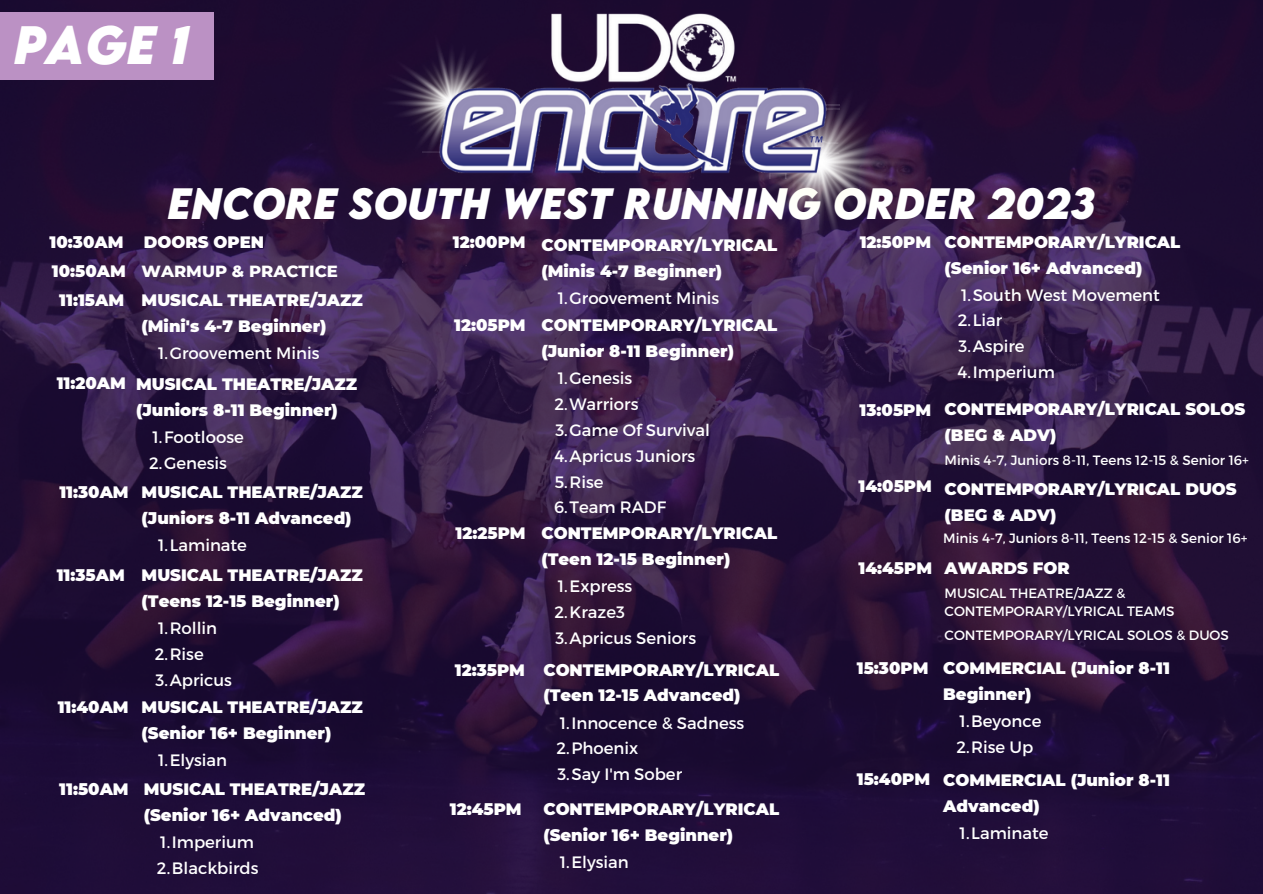
<style>
.page{position:relative;width:1263px;height:894px;background:#fff}
.page>*{position:absolute;margin:0;border:0;box-sizing:border-box;transform-origin:0 0}
.t1{font:italic 700 48px "LEMONMILK";color:#fff}
.t2{font:italic 700 39px "LEMONMILK";color:#fff}
.t3{font:900 16.5px/25.8px "Montserrat";color:#fff}
.t4{font:16.5px "Montserrat";color:#fff}
.t5{font:800 16.5px "Montserrat";color:#fff}
.t6{font:13.5px/18px "Montserrat";color:#fff}
</style>
<div class="page">
<img style="left:0;top:0;width:1263px;height:893px">
<img style="left:375px;top:28px;width:47px;height:150px">
<img style="left:717px;top:81px;width:192px;height:181px">
<img style="left:422px;top:0;width:418px;height:178px">
<div style="left:0;top:12px;width:213px;height:67px;background:#bb91c4"></div>
<p class="t1" style="left:14px;top:12px;width:177px">PAGE 1</p>
<p class="t2" style="left:167px;top:177px;width:929px">ENCORE SOUTH WEST RUNNING ORDER 2023</p>
<p class="t3" style="left:50px;top:229px;width:75px">10:30AM</p>
<p class="t3" style="left:144px;top:229px;width:122px">DOORS OPEN</p>
<p class="t3" style="left:52px;top:258px;width:75px">10:50AM</p>
<p class="t5" style="left:142px;top:261px;width:198px">WARMUP &amp; PRACTICE</p>
<p class="t3" style="left:59px;top:287px;width:66px">11:15AM</p>
<p class="t3" style="left:142px;top:287px;width:223px">MUSICAL THEATRE/JAZZ (Mini's 4-7 Beginner)</p>
<p class="t4" style="left:158px;top:342px;width:163px">1.Groovement Minis</p>
<p class="t3" style="left:57px;top:370px;width:71px">11:20AM</p>
<p class="t3" style="left:136px;top:371px;width:223px">MUSICAL THEATRE/JAZZ (Juniors 8-11 Beginner)</p>
<p class="t4" style="left:153px;top:426px;width:93px">1.Footloose</p>
<p class="t4" style="left:149px;top:452px;width:79px">2.Genesis</p>
<p class="t3" style="left:59px;top:479px;width:71px">11:30AM</p>
<p class="t3" style="left:142px;top:479px;width:223px">MUSICAL THEATRE/JAZZ (Juniors 8-11 Advanced)</p>
<p class="t4" style="left:158px;top:534px;width:90px">1.Laminate</p>
<p class="t3" style="left:57px;top:562px;width:70px">11:35AM</p>
<p class="t3" style="left:142px;top:562px;width:223px">MUSICAL THEATRE/JAZZ (Teens 12-15 Beginner)</p>
<p class="t4" style="left:158px;top:617px;width:61px">1.Rollin</p>
<p class="t4" style="left:155px;top:643px;width:50px">2.Rise</p>
<p class="t4" style="left:156px;top:668px;width:78px">3.Apricus</p>
<p class="t3" style="left:58px;top:694px;width:72px">11:40AM</p>
<p class="t3" style="left:142px;top:694px;width:223px">MUSICAL THEATRE/JAZZ (Senior 16+ Beginner)</p>
<p class="t4" style="left:158px;top:749px;width:71px">1.Elysian</p>
<p class="t3" style="left:59px;top:776px;width:71px">11:50AM</p>
<p class="t3" style="left:144px;top:776px;width:223px">MUSICAL THEATRE/JAZZ (Senior 16+ Advanced)</p>
<p class="t4" style="left:160px;top:831px;width:95px">1.Imperium</p>
<p class="t4" style="left:157px;top:856px;width:103px">2.Blackbirds</p>
<p class="t3" style="left:453px;top:229px;width:74px">12:00PM</p>
<p class="t3" style="left:541px;top:232px;width:237px">CONTEMPORARY/LYRICAL (Minis 4-7 Beginner)</p>
<p class="t3" style="left:860px;top:229px;width:73px">12:50PM</p>
<p class="t3" style="left:945px;top:229px;width:237px">CONTEMPORARY/LYRICAL (Senior 16+ Advanced)</p>
<p class="t4" style="left:558px;top:287px;width:163px">1.Groovement Minis</p>
<p class="t3" style="left:454px;top:312px;width:73px">12:05PM</p>
<p class="t3" style="left:541px;top:312px;width:237px">CONTEMPORARY/LYRICAL (Junior 8-11 Beginner)</p>
<p class="t4" style="left:558px;top:367px;width:76px">1.Genesis</p>
<p class="t4" style="left:555px;top:393px;width:85px">2.Warriors</p>
<p class="t4" style="left:555px;top:419px;width:156px">3.Game Of Survival</p>
<p class="t4" style="left:554px;top:445px;width:142px">4.Apricus Juniors</p>
<p class="t4" style="left:555px;top:471px;width:50px">5.Rise</p>
<p class="t4" style="left:554px;top:496px;width:114px">6.Team RADF</p>
<p class="t3" style="left:456px;top:520px;width:72px">12:25PM</p>
<p class="t3" style="left:541px;top:520px;width:237px">CONTEMPORARY/LYRICAL (Teen 12-15 Beginner)</p>
<p class="t4" style="left:558px;top:575px;width:76px">1.Express</p>
<p class="t4" style="left:555px;top:601px;width:72px">2.Kraze3</p>
<p class="t4" style="left:555px;top:627px;width:142px">3.Apricus Seniors</p>
<p class="t3" style="left:455px;top:656px;width:72px">12:35PM</p>
<p class="t3" style="left:543px;top:656px;width:237px">CONTEMPORARY/LYRICAL (Teen 12-15 Advanced)</p>
<p class="t4" style="left:961px;top:284px;width:200px">1.South West Movement</p>
<p class="t4" style="left:958px;top:310px;width:46px">2.Liar</p>
<p class="t4" style="left:959px;top:335px;width:68px">3.Aspire</p>
<p class="t4" style="left:958px;top:361px;width:99px">4.Imperium</p>
<p class="t3" style="left:860px;top:397px;width:73px">13:05PM</p>
<p class="t3" style="left:945px;top:396px;width:302px">CONTEMPORARY/LYRICAL SOLOS (BEG &amp; ADV)</p>
<p class="t6" style="left:945px;top:450px;width:306px">Minis 4-7, Juniors 8-11, Teens 12-15 &amp; Senior 16+</p>
<p class="t3" style="left:859px;top:473px;width:75px">14:05PM</p>
<p class="t3" style="left:945px;top:476px;width:294px">CONTEMPORARY/LYRICAL DUOS (BEG &amp; ADV)</p>
<p class="t6" style="left:943px;top:529px;width:306px">Minis 4-7, Juniors 8-11, Teens 12-15 &amp; Senior 16+</p>
<p class="t3" style="left:859px;top:555px;width:75px">14:45PM</p>
<p class="t3" style="left:945px;top:555px;width:126px">AWARDS FOR</p>
<p class="t6" style="left:945px;top:583px;width:231px">MUSICAL THEATRE/JAZZ &amp;<br>CONTEMPORARY/LYRICAL TEAMS</p>
<p class="t6" style="left:945px;top:625px;width:286px">CONTEMPORARY/LYRICAL SOLOS &amp; DUOS</p>
<p class="t3" style="left:857px;top:655px;width:73px">15:30PM</p>
<p class="t3" style="left:943px;top:655px;width:228px">COMMERCIAL (Junior 8-11<br>Beginner)</p>
<p class="t3" style="left:450px;top:795px;width:73px">12:45PM</p>
<p class="t4" style="left:560px;top:711px;width:186px">1.Innocence &amp; Sadness</p>
<p class="t4" style="left:556px;top:737px;width:83px">2.Phoenix</p>
<p class="t4" style="left:557px;top:763px;width:126px">3.Say I'm Sober</p>
<p class="t3" style="left:543px;top:795px;width:237px">CONTEMPORARY/LYRICAL (Senior 16+ Beginner)</p>
<p class="t3" style="left:857px;top:765px;width:75px">15:40PM</p>
<p class="t4" style="left:960px;top:710px;width:83px">1.Beyonce</p>
<p class="t4" style="left:956px;top:736px;width:78px">2.Rise Up</p>
<p class="t3" style="left:943px;top:766px;width:228px">COMMERCIAL (Junior 8-11<br>Advanced)</p>
<p class="t4" style="left:960px;top:821px;width:90px">1.Laminate</p>
<p class="t4" style="left:560px;top:850px;width:71px">1.Elysian</p>
</div>
